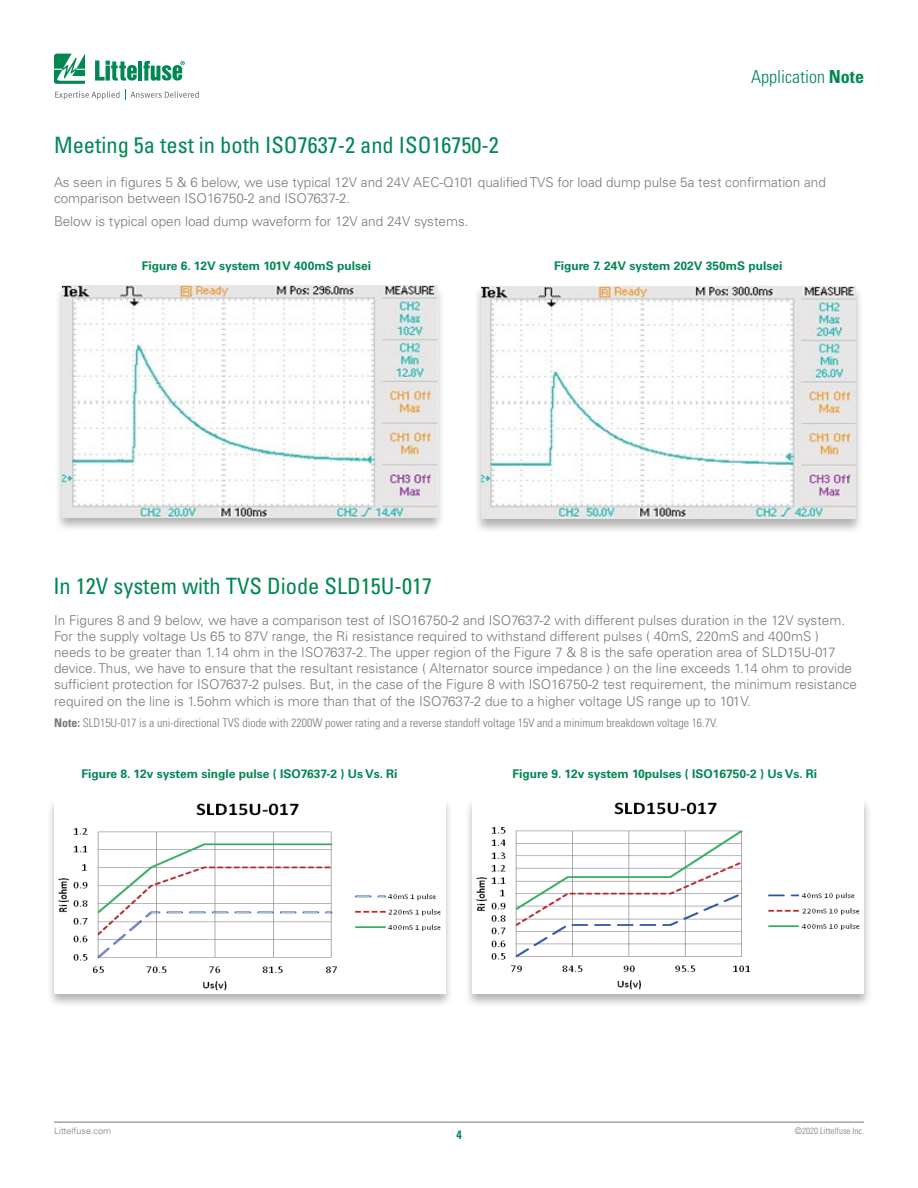
<style>
.page{position:relative;width:918px;height:1188px;background:#fff}
.page>*{position:absolute;margin:0;border:0;box-sizing:border-box;transform-origin:0 0}
.t1{font:condensed 22.5px "Univers LT Std";color:#008752}
.t2{font:300 condensed 18px "Univers LT Std";color:#008752}
.t3{font:300 13.5px/16.2px "Univers LT Std";color:#77787b}
.t4{font:700 12px "Univers LT Std";color:#008752}
.t5{font:300 condensed 12px "Univers LT Std";color:#77787b}
.t6{font:700 condensed 12px "Univers LT Std";color:#008752}
.t7{font:300 condensed 9px "Univers LT Std";color:#77787b}
.t8{font:300 9px "Univers LT Std";color:#77787b}
.s1{font-weight:700}
.s2{font-stretch:normal}
</style>
<div class="page">
<svg style="left:54px;top:54px;width:31px;height:30px"></svg>
<hr style="left:138px;top:61px;width:4px;height:20px;background:#008752">
<svg style="left:143px;top:61px;width:42px;height:20px"></svg>
<svg style="left:95px;top:60px;width:42px;height:21px"></svg>
<svg style="left:55px;top:90px;width:144px;height:10px"></svg>
<hr style="left:54px;top:1122px;width:810px;height:1px;background:#77787b">
<div style="left:54px;top:284px;width:392px;height:248px;background:#000;opacity:.3"></div>
<img style="left:62px;top:285px;width:375px;height:232px">
<div style="left:473px;top:284px;width:391px;height:250px;background:#000;opacity:.3"></div>
<img style="left:481px;top:285px;width:375px;height:234px">
<div style="left:46px;top:798px;width:408px;height:211px;background:#000;opacity:.3"></div>
<img style="left:54px;top:799px;width:392px;height:195px">
<div style="left:464px;top:798px;width:408px;height:211px;background:#000;opacity:.3"></div>
<img style="left:472px;top:799px;width:392px;height:195px">
<h2 class="t2" style="left:751px;top:66px;width:114px">Application <span class="s1">Note</span></h2>
<h1 class="t1" style="left:54px;top:130px;width:446px">Meeting 5a test in both ISO7637-2 and ISO16750-2</h1>
<p class="t3" style="left:54px;top:174px;width:773px">As seen in figures 5 &amp; 6 below, we use typical 12V and 24V AEC-Q101 qualified TVS for load dump pulse 5a test confirmation and comparison between ISO16750-2 and ISO7637-2.</p>
<p class="t3" style="left:54px;top:213px;width:416px">Below is typical open load dump waveform for 12V and 24V systems.</p>
<p class="t4" style="left:142px;top:259px;width:231px">Figure 6. 12V system 101V 400mS pulsei</p>
<p class="t4" style="left:554px;top:259px;width:230px">Figure 7. 24V system 202V 350mS pulsei</p>
<h1 class="t1" style="left:53px;top:572px;width:380px">In 12V system with TVS Diode SLD15U-017</h1>
<p class="t3" style="left:54px;top:612px;width:804px">In Figures 8 and 9 below, we have a comparison test of ISO16750-2 and ISO7637-2 with different pulses duration in the 12V system.<br>For the supply voltage Us 65 to 87V range, the Ri resistance required to withstand different pulses ( 40mS, 220mS and 400mS ) needs to be greater than 1.14 ohm in the ISO7637-2. The upper region of the Figure 7 &amp; 8 is the safe operation area of SLD15U-017 device. Thus, we have to ensure that the resultant resistance ( Alternator source impedance ) on the line exceeds 1.14 ohm to provide sufficient protection for ISO7637-2 pulses. But, in the case of the Figure 8 with ISO16750-2 test requirement, the minimum resistance required on the line is 1.5ohm which is more than that of the ISO7637-2 due to a higher voltage US range up to 101V.</p>
<p class="t5" style="left:54px;top:715px;width:665px"><span class="s1">Note:</span> SLD15U-017 is a uni-directional TVS diode with 2200W power rating and a reverse standoff voltage 15V and a minimum breakdown voltage 16.7V.</p>
<p class="t4" style="left:82px;top:766px;width:317px">Figure 8. 12v system single pulse ( ISO7637-2 ) Us Vs. Ri</p>
<p class="t4" style="left:512px;top:766px;width:306px">Figure 9. 12v system 10pulses ( ISO16750-2 ) Us Vs. Ri</p>
<p class="t8" style="left:54px;top:1125px;width:59px">Littelfuse.com</p>
<p class="t7" style="left:795px;top:1125px;width:71px"><span class="s2">©</span>2020 Littelfuse Inc.</p>
<p class="t6" style="left:456px;top:1128px;width:7px">4</p>
</div>
